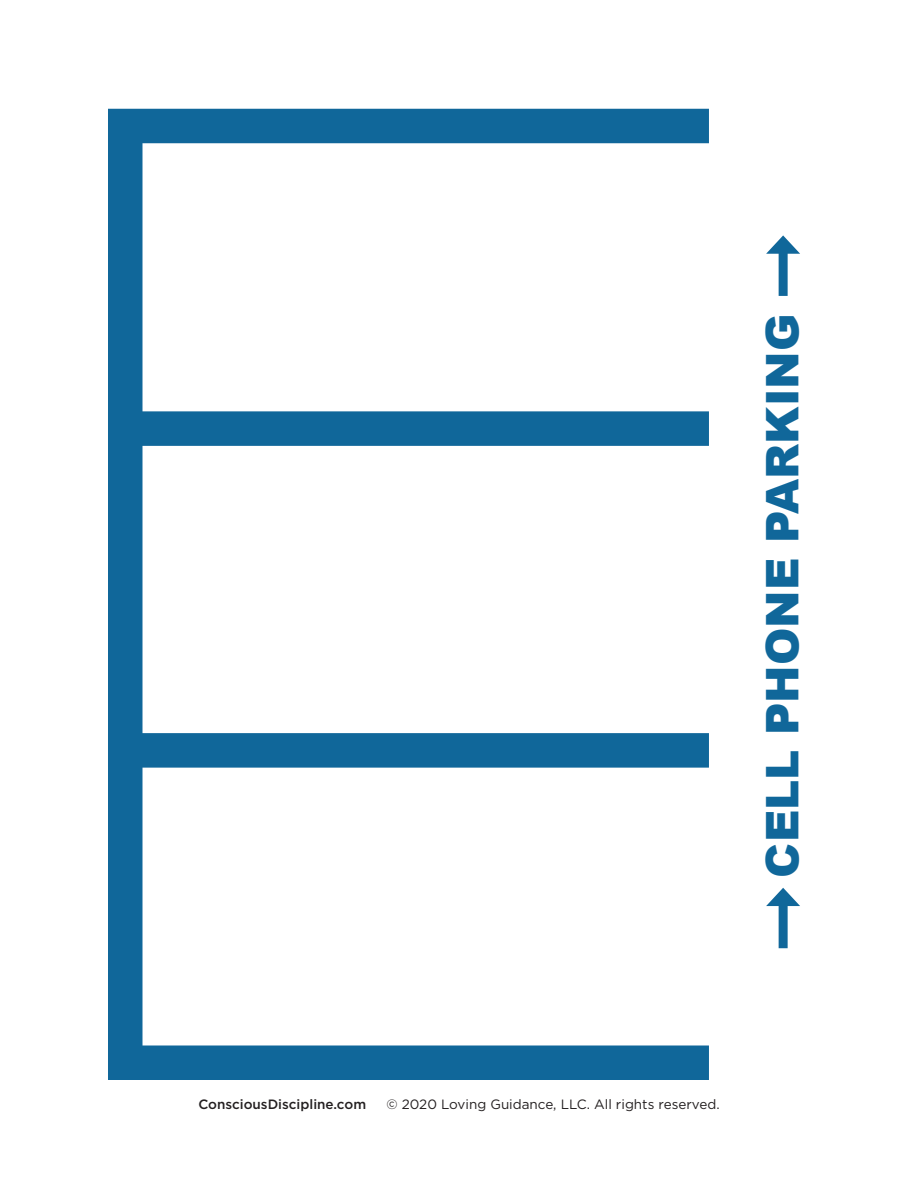
<style>
.page{position:relative;width:918px;height:1188px;background:#fff}
.page>*{position:absolute;margin:0;border:0;box-sizing:border-box;transform-origin:0 0}
.t1{font:900 45px "Arial";color:#10679a}
.t2{font:13.5px "Gotham";color:#231f20}
.t3{font:500 13.5px "Gotham";color:#231f20}
</style>
<div class="page">
<div style="left:108px;top:126px;width:34px;height:954px;background:#10679a"></div>
<div style="left:108px;top:109px;width:601px;height:34px;background:#10679a"></div>
<div style="left:108px;top:411px;width:601px;height:35px;background:#10679a"></div>
<div style="left:108px;top:1046px;width:601px;height:34px;background:#10679a"></div>
<div style="left:108px;top:733px;width:601px;height:35px;background:#10679a"></div>
<div style="left:779px;top:247px;width:9px;height:49px;background:#10679a"></div>
<svg style="left:766px;top:235px;width:34px;height:19px"></svg>
<div style="left:779px;top:899px;width:9px;height:49px;background:#10679a"></div>
<svg style="left:766px;top:888px;width:34px;height:18px"></svg>
<p class="t1" style="left:750px;top:878px;width:565px;rotate:-90deg">CELL PHONE PARKING</p>
<p class="t3" style="left:198px;top:1097px;width:169px">ConsciousDiscipline.com</p>
<p class="t2" style="left:386px;top:1097px;width:335px">© 2020 Loving Guidance, LLC. All rights reserved.</p>
</div>
